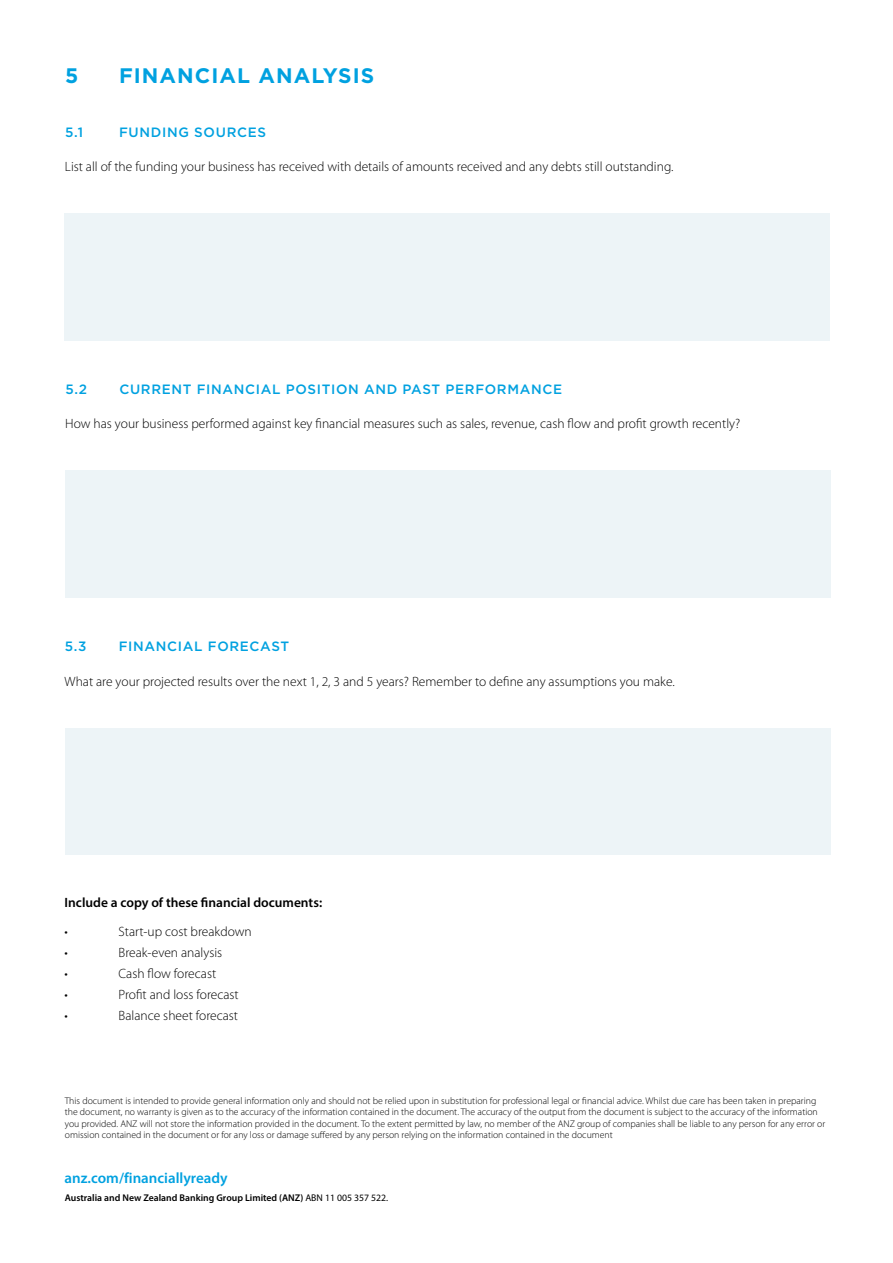
<style>
.page{position:relative;width:893px;height:1263px;background:#fff}
.page>*{position:absolute;margin:0;border:0;box-sizing:border-box;transform-origin:0 0}
.t1{font:700 21px "Gotham";letter-spacing:.05em;color:#00a1e0}
.t2{font:600 15px "Myriad Pro";color:#00a1e0}
.t3{font:300 13.5px "Myriad Pro";color:#000}
.t4{font:500 13.5px "Gotham";letter-spacing:.05em;color:#00a1e0}
.t5{font:600 13.5px "Myriad Pro";color:#000}
.t6{font:300 9.75px/11.2px "Myriad Pro";color:#000}
.t7{font:600 9.75px "Myriad Pro";color:#000}
.s1{font-weight:400}
</style>
<div class="page">
<div style="left:65px;top:213px;width:765px;height:128px;background:#edf4f7"></div>
<div style="left:65px;top:470px;width:765px;height:128px;background:#edf4f7"></div>
<div style="left:65px;top:728px;width:765px;height:126px;background:#edf4f7"></div>
<h1 class="t1" style="left:65px;top:62px;width:15px">5</h1>
<h1 class="t1" style="left:119px;top:62px;width:257px">FINANCIAL ANALYSIS</h1>
<h3 class="t4" style="left:65px;top:123px;width:20px">5.1</h3>
<h3 class="t4" style="left:119px;top:123px;width:149px">FUNDING SOURCES</h3>
<h3 class="t3" style="left:65px;top:158px;width:610px">List all of the funding your business has received with details of amounts received and any debts still outstanding.</h3>
<h3 class="t4" style="left:65px;top:380px;width:23px">5.2</h3>
<h3 class="t4" style="left:119px;top:380px;width:444px">CURRENT FINANCIAL POSITION AND PAST PERFORMANCE</h3>
<h3 class="t3" style="left:65px;top:416px;width:676px">How has your business performed against key financial measures such as sales, revenue, cash flow and profit growth recently?</h3>
<h3 class="t4" style="left:65px;top:638px;width:23px">5.3</h3>
<h3 class="t4" style="left:119px;top:638px;width:172px">FINANCIAL FORECAST</h3>
<h3 class="t3" style="left:65px;top:673px;width:612px">What are your projected results over the next 1, 2, 3 and 5 years? Remember to define any assumptions you make.</h3>
<h3 class="t5" style="left:65px;top:894px;width:259px">Include a copy of these financial documents:</h3>
<h3 class="t3" style="left:65px;top:924px;width:5px">•</h3>
<h3 class="t3" style="left:119px;top:924px;width:135px">Start-up cost breakdown</h3>
<h3 class="t3" style="left:65px;top:945px;width:5px">•</h3>
<h3 class="t3" style="left:119px;top:945px;width:105px">Break-even analysis</h3>
<h3 class="t3" style="left:65px;top:966px;width:5px">•</h3>
<h3 class="t3" style="left:119px;top:966px;width:99px">Cash flow forecast</h3>
<h3 class="t3" style="left:65px;top:987px;width:5px">•</h3>
<h3 class="t3" style="left:119px;top:987px;width:122px">Profit and loss forecast</h3>
<h3 class="t3" style="left:65px;top:1008px;width:5px">•</h3>
<h3 class="t3" style="left:119px;top:1008px;width:121px">Balance sheet forecast</h3>
<p class="t6" style="left:65px;top:1095px;width:762px">This document is intended to provide general information only and should not be relied upon in substitution for professional legal or financial advice. Whilst due care has been taken in preparing the document, no warranty is given as to the accuracy of the information contained in the document. The accuracy of the output from the document is subject to the accuracy of the information you provided. ANZ will not store the information provided in the document. To the extent permitted by law, no member of the ANZ group of companies shall be liable to any person for any error or omission contained in the document or for any loss or damage suffered by any person relying on the information contained in the document</p>
<h2 class="t2" style="left:65px;top:1169px;width:165px">anz.com/financiallyready</h2>
<p class="t7" style="left:65px;top:1192px;width:325px">Australia and New Zealand Banking Group Limited (ANZ) <span class="s1">ABN 11 005 357 522.</span></p>
</div>
